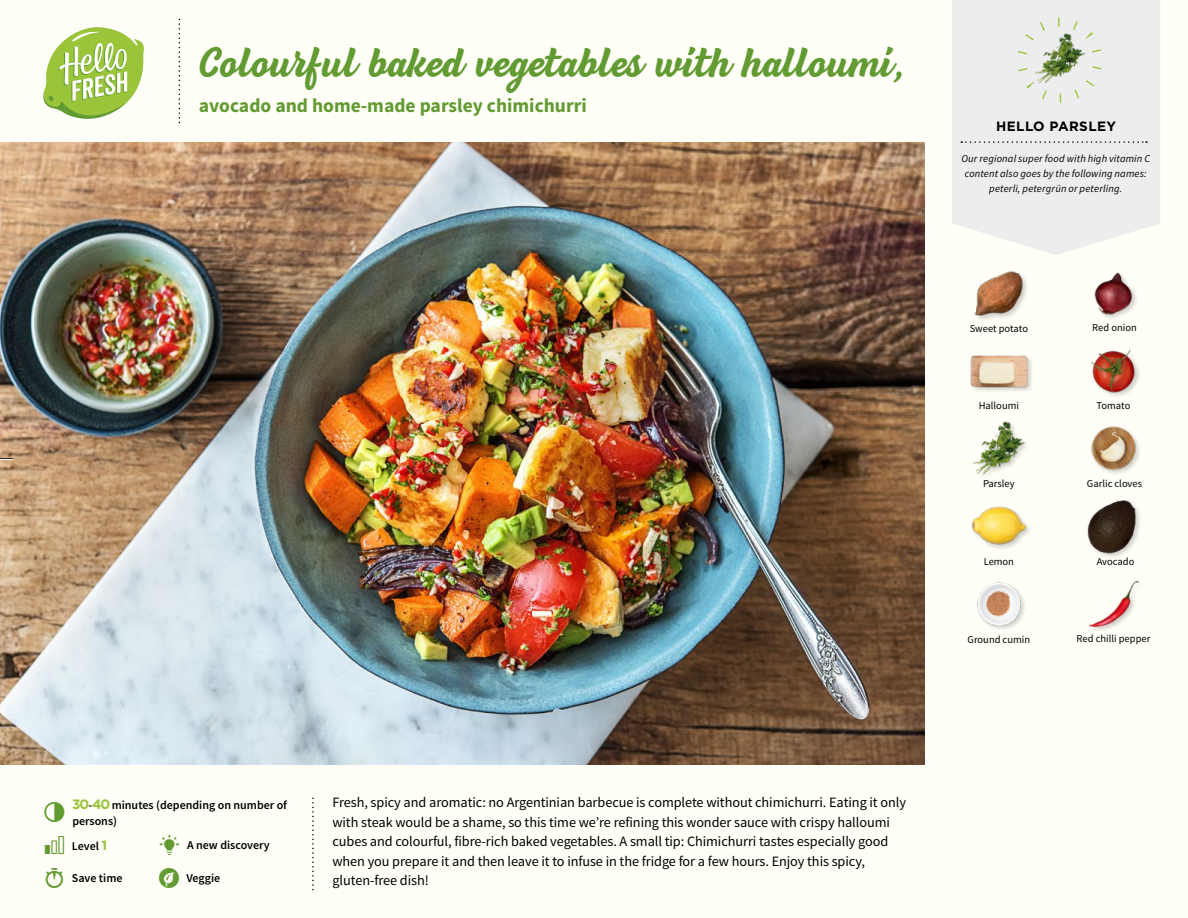
<style>
.page{position:relative;width:1188px;height:918px;background:#fffef7}
.page>*{position:absolute;margin:0;border:0;box-sizing:border-box;transform-origin:0 0}
.t1{font:700 39px "Beach Bar";color:#619b31}
.t2{font:700 19.5px "Source Sans Pro";color:#619b31}
.t3{font:14.25px/19.5px "Source Sans Pro";letter-spacing:-.005em;color:#000}
.t4{font:700 13.5px "Gotham";letter-spacing:.03em;color:#000}
.t5{font:600 12px/15.9px "Source Sans Pro";color:#000}
.t6{font:italic 10.5px/14.7px "Source Sans Pro";letter-spacing:.01em;color:#000;text-align:center}
.t7{font:10.5px "Source Sans Pro";color:#000}
.s1{font-family:"Gotham";font-weight:700;font-size:13.5px;color:#9ac43a}
</style>
<div class="page">
<svg style="left:43px;top:27px;width:101px;height:92px"></svg>
<div style="left:952px;top:0;width:208px;height:255px;background:#ededed"></div>
<svg style="left:961px;top:141px;width:186px;height:2px"></svg>
<img style="left:1032px;top:31px;width:55px;height:56px">
<div style="left:1017px;top:18px;width:85px;height:85px;border:9px dashed #9ac43a;border-radius:50%"></div>
<img style="left:1089px;top:581px;width:50px;height:50px">
<img style="left:977px;top:582px;width:48px;height:48px">
<img style="left:971px;top:506px;width:57px;height:43px">
<div style="left:1087px;top:499px;width:55px;height:61px;background:#000;opacity:.2"></div>
<img style="left:1087px;top:499px;width:55px;height:56px">
<img style="left:1091px;top:426px;width:49px;height:48px">
<img style="left:973px;top:421px;width:53px;height:54px">
<div style="left:970px;top:354px;width:64px;height:40px;background:#000;opacity:.2"></div>
<img style="left:970px;top:354px;width:57px;height:40px">
<img style="left:1091px;top:349px;width:48px;height:47px">
<img style="left:1094px;top:272px;width:43px;height:46px">
<img style="left:974px;top:271px;width:53px;height:49px">
<img style="left:0;top:142px;width:925px;height:623px">
<svg style="left:0;top:458px;width:13px;height:2px"></svg>
<h1 class="t1" style="left:199px;top:38px;width:710px">Colourful baked vegetables with halloumi,</h1>
<h2 class="t2" style="left:199px;top:93px;width:390px">avocado and home-made parsley chimichurri</h2>
<p class="t4" style="left:996px;top:117px;width:122px">HELLO PARSLEY</p>
<p class="t6" style="left:961px;top:152px;width:190px">Our regional super food with high vitamin C content also goes by the following names: peterli, petergrün or peterling.</p>
<p class="t7" style="left:970px;top:322px;width:60px">Sweet potato</p>
<p class="t7" style="left:1092px;top:321px;width:46px">Red onion</p>
<p class="t7" style="left:979px;top:399px;width:42px">Halloumi</p>
<p class="t7" style="left:1097px;top:399px;width:35px">Tomato</p>
<p class="t7" style="left:983px;top:477px;width:33px">Parsley</p>
<p class="t7" style="left:1087px;top:477px;width:57px">Garlic cloves</p>
<p class="t7" style="left:984px;top:555px;width:32px">Lemon</p>
<p class="t7" style="left:1097px;top:555px;width:39px">Avocado</p>
<p class="t7" style="left:968px;top:633px;width:64px">Ground cumin</p>
<p class="t7" style="left:1077px;top:632px;width:75px">Red chilli pepper</p>
<p class="t5" style="left:72px;top:797px;width:216px"><span class="s1">30</span>-<span class="s1">40</span> minutes (depending on number of persons)</p>
<p class="t5" style="left:72px;top:838px;width:37px">Level <span class="s1">1</span></p>
<p class="t5" style="left:187px;top:838px;width:84px">A new discovery</p>
<p class="t5" style="left:72px;top:870px;width:52px">Save time</p>
<p class="t5" style="left:186px;top:870px;width:35px">Veggie</p>
<p class="t3" style="left:332px;top:793px;width:575px">Fresh, spicy and aromatic: no Argentinian barbecue is complete without chimichurri. Eating it only with steak would be a shame, so this time we’re refining this wonder sauce with crispy halloumi cubes and colourful, fibre-rich baked vegetables. A small tip: Chimichurri tastes especially good when you prepare it and then leave it to infuse in the fridge for a few hours. Enjoy this spicy, gluten-free dish!</p>
</div>
